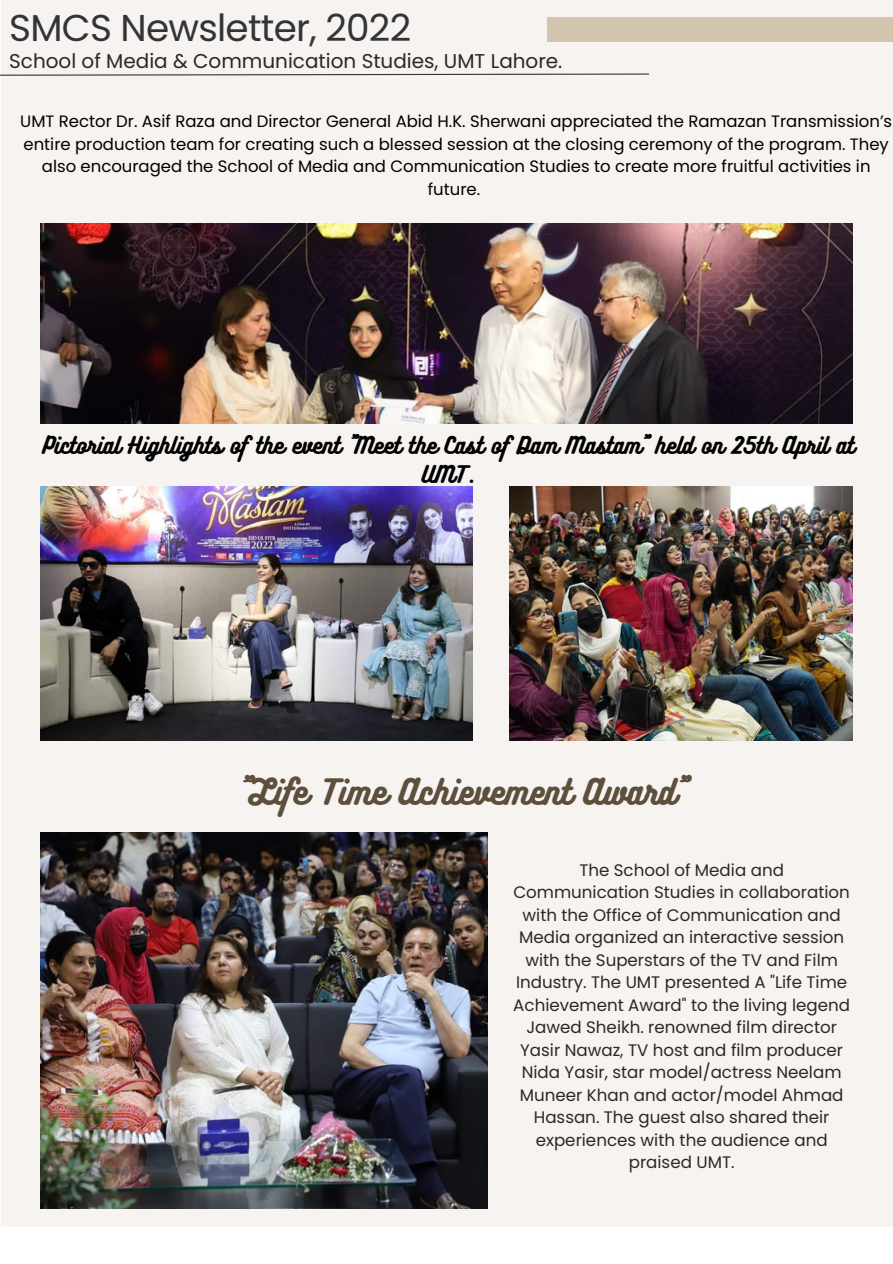
<style>
.page{position:relative;width:893px;height:1264px;background:#fff}
.page>*{position:absolute;margin:0;border:0;box-sizing:border-box;transform-origin:0 0}
.t1{font:37.35px "Poppins";letter-spacing:-.02em;color:#333437}
.t2{font:31.5px "Bukhari Script";color:#5e4f3c}
.t3{font:21px/29.2px "Bukhari Script";color:#000;text-align:center}
.t4{font:19.95px "Poppins";color:#292929}
.t5{font:16.65px/22.5px "Poppins";color:#292929;text-align:center}
.t6{font:16.5px/22.5px "Poppins";color:#000;text-align:center}
</style>
<div class="page">
<div style="left:1px;top:0;width:891px;height:1226px;background:#f6f3f0"></div>
<img style="left:40px;top:486px;width:432px;height:254px">
<img style="left:509px;top:486px;width:343px;height:254px">
<img style="left:40px;top:223px;width:812px;height:200px">
<img style="left:40px;top:832px;width:447px;height:376px">
<svg style="left:0;top:73px;width:649px;height:3px"></svg>
<div style="left:547px;top:17px;width:345px;height:25px;background:#d3c4af"></div>
<h1 class="t1" style="left:9px;top:2px;width:403px">SMCS Newsletter, 2022</h1>
<p class="t4" style="left:9px;top:47px;width:554px">School of Media &amp; Communication Studies, UMT Lahore.</p>
<p class="t6" style="left:20px;top:110px;width:873px">UMT Rector Dr. Asif Raza and Director General Abid H.K. Sherwani appreciated the Ramazan Transmission’s entire production team for creating such a blessed session at the closing ceremony of the program. They also encouraged the School of Media and Communication Studies to create more fruitful activities in future.</p>
<p class="t3" style="left:42px;top:429px;width:813px">Pictorial Highlights of the event "Meet the Cast of Dam Mastam" held on 25th April at<br>UMT.</p>
<h2 class="t2" style="left:239px;top:771px;width:447px">"Life Time Achievement Award"</h2>
<p class="t5" style="left:513px;top:858px;width:338px">The School of Media and Communication Studies in collaboration with the Office of Communication and Media organized an interactive session with the Superstars of the TV and Film Industry. The UMT presented A "Life Time Achievement Award" to the living legend Jawed Sheikh. renowned film director Yasir Nawaz, TV host and film producer Nida Yasir, star model/actress Neelam Muneer Khan and actor/model Ahmad Hassan. The guest also shared their experiences with the audience and praised UMT.</p>
</div>
